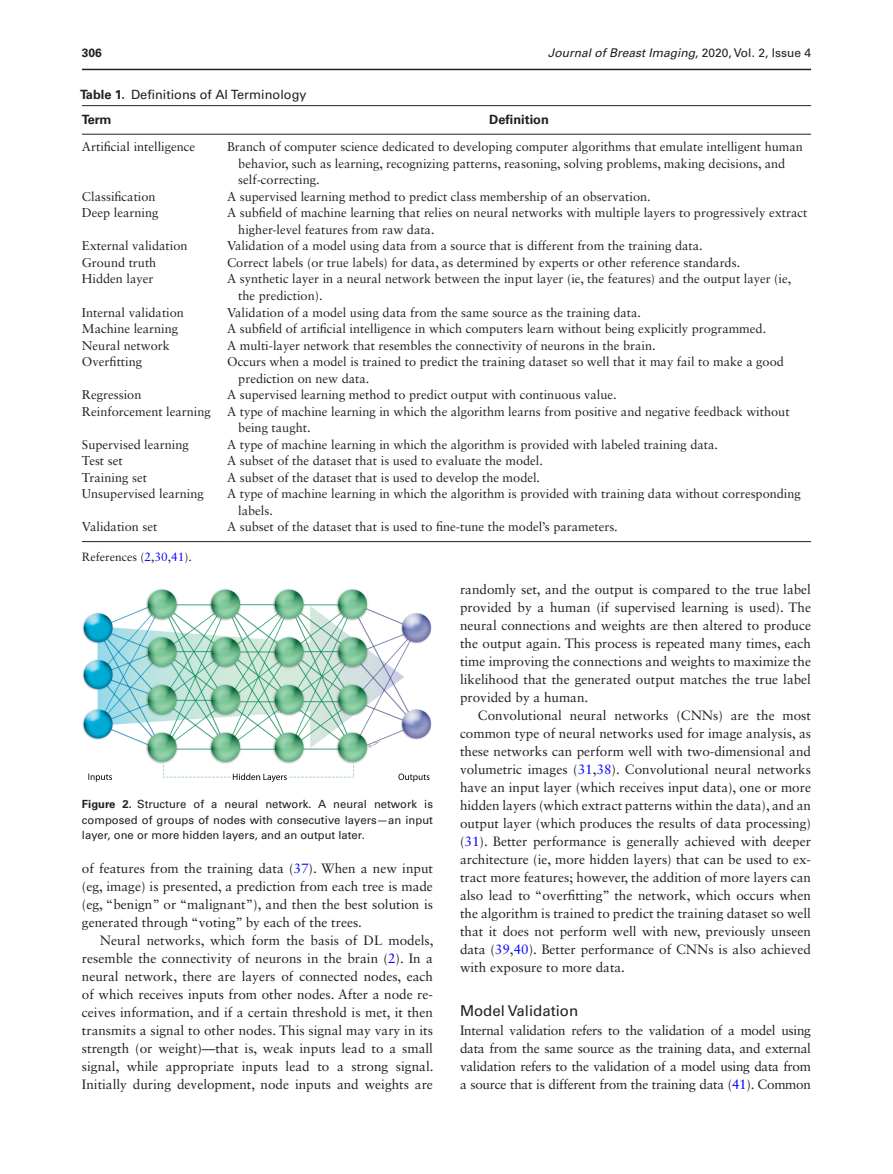
<style>
.page{position:relative;width:893px;height:1174px;background:#fff}
.page>*{position:absolute;margin:0;border:0;box-sizing:border-box;transform-origin:0 0}
.t1{font:15px "Univers LT Std";color:#231f20}
.t2{font:13.5px/18px "Sabon LT Std";color:#231f20;text-align:justify}
.t3{font:12.75px/16.5px "Sabon LT Std";color:#231f20}
.t4{font:12.75px/24.5px "Univers LT Std";color:#231f20}
.t5{font:700 12.75px "Univers LT Std";color:#231f20}
.t6{font:italic 12px "Univers LT Std";color:#231f20}
.t7{font:12px "Sabon LT Std";color:#231f20}
.t8{font:700 12px "Univers LT Std";color:#231f20}
.t9{font:11.25px/15.8px "Univers LT Std";color:#231f20;text-align:justify}
.s1{font-style:normal}
.s2{font-weight:700}
.s3{color:#00f}
</style>
<div class="page">
<hr style="left:82px;top:69px;width:729px;height:1px;background:#231f20">
<hr style="left:82px;top:105px;width:145px;height:1px;background:#231f20">
<hr style="left:82px;top:134px;width:145px;height:1px;background:#231f20">
<hr style="left:227px;top:105px;width:584px;height:1px;background:#231f20">
<hr style="left:227px;top:134px;width:584px;height:1px;background:#231f20">
<hr style="left:82px;top:541px;width:145px;height:1px;background:#231f20">
<hr style="left:227px;top:541px;width:584px;height:1px;background:#231f20">
<img style="left:82px;top:589px;width:350px;height:193px">
<p class="t8" style="left:82px;top:45px;width:22px">306</p>
<p class="t6" style="left:548px;top:45px;width:265px">Journal of Breast Imaging<span class="s1">, 2020, Vol. 2, Issue 4</span></p>
<p class="t4" style="left:80px;top:83px;width:228px"><span class="s2">Table 1.</span> Definitions of AI Terminology<br><span class="s2">Term</span></p>
<p class="t5" style="left:489px;top:112px;width:61px">Definition</p>
<p class="t3" style="left:82px;top:139px;width:115px">Artificial intelligence</p>
<p class="t3" style="left:238px;top:139px;width:566px;text-indent:-11px">Branch of computer science dedicated to developing computer algorithms that emulate intelligent human behavior, such as learning, recognizing patterns, reasoning, solving problems, making decisions, and self-correcting.</p>
<p class="t3" style="left:82px;top:188px;width:75px">Classification</p>
<p class="t3" style="left:227px;top:188px;width:425px">A supervised learning method to predict class membership of an observation.</p>
<p class="t3" style="left:82px;top:205px;width:78px">Deep learning</p>
<p class="t3" style="left:238px;top:205px;width:570px;text-indent:-11px">A subfield of machine learning that relies on neural networks with multiple layers to progressively extract higher-level features from raw data.</p>
<p class="t3" style="left:82px;top:238px;width:107px">External validation</p>
<p class="t3" style="left:227px;top:238px;width:477px">Validation of a model using data from a source that is different from the training data.</p>
<p class="t3" style="left:82px;top:254px;width:76px">Ground truth</p>
<p class="t3" style="left:227px;top:254px;width:515px">Correct labels (or true labels) for data, as determined by experts or other reference standards.</p>
<p class="t3" style="left:82px;top:271px;width:73px">Hidden layer</p>
<p class="t3" style="left:238px;top:271px;width:554px;text-indent:-11px">A synthetic layer in a neural network between the input layer (ie, the features) and the output layer (ie, the prediction).</p>
<p class="t3" style="left:82px;top:304px;width:104px">Internal validation</p>
<p class="t3" style="left:227px;top:304px;width:416px">Validation of a model using data from the same source as the training data.</p>
<p class="t3" style="left:82px;top:320px;width:98px">Machine learning</p>
<p class="t3" style="left:227px;top:320px;width:541px">A subfield of artificial intelligence in which computers learn without being explicitly programmed.</p>
<p class="t3" style="left:82px;top:337px;width:89px">Neural network</p>
<p class="t3" style="left:227px;top:337px;width:430px">A multi-layer network that resembles the connectivity of neurons in the brain.</p>
<p class="t3" style="left:82px;top:353px;width:62px">Overfitting</p>
<p class="t3" style="left:238px;top:353px;width:547px;text-indent:-11px">Occurs when a model is trained to predict the training dataset so well that it may fail to make a good prediction on new data.</p>
<p class="t3" style="left:82px;top:386px;width:61px">Regression</p>
<p class="t3" style="left:227px;top:386px;width:391px">A supervised learning method to predict output with continuous value.</p>
<p class="t3" style="left:82px;top:403px;width:130px">Reinforcement learning</p>
<p class="t3" style="left:238px;top:403px;width:553px;text-indent:-11px">A type of machine learning in which the algorithm learns from positive and negative feedback without being taught.</p>
<p class="t3" style="left:82px;top:436px;width:108px">Supervised learning</p>
<p class="t3" style="left:227px;top:436px;width:492px">A type of machine learning in which the algorithm is provided with labeled training data.</p>
<p class="t3" style="left:82px;top:452px;width:42px">Test set</p>
<p class="t3" style="left:227px;top:452px;width:317px">A subset of the dataset that is used to evaluate the model.</p>
<p class="t3" style="left:82px;top:469px;width:67px">Training set</p>
<p class="t3" style="left:227px;top:469px;width:315px">A subset of the dataset that is used to develop the model.</p>
<p class="t3" style="left:82px;top:485px;width:123px">Unsupervised learning</p>
<p class="t3" style="left:238px;top:485px;width:564px;text-indent:-11px">A type of machine learning in which the algorithm is provided with training data without corresponding labels.</p>
<p class="t3" style="left:82px;top:518px;width:77px">Validation set</p>
<p class="t3" style="left:227px;top:518px;width:392px">A subset of the dataset that is used to fine-tune the model’s parameters.</p>
<p class="t7" style="left:82px;top:550px;width:112px">References (<span class="s3">2</span>,<span class="s3">30</span>,<span class="s3">41</span>).</p>
<p class="t9" style="left:82px;top:796px;width:352px"><span class="s2">Figure 2.</span> Structure of a neural network. A neural network is composed of groups of nodes with consecutive layers—an input layer, one or more hidden layers, and an output later.</p>
<p class="t2" style="left:82px;top:859px;width:353px">of features from the training data (<span class="s3">37</span>). When a new input (eg, image) is presented, a prediction from each tree is made (eg, “benign” or “malignant”), and then the best solution is generated through “voting” by each of the trees.</p>
<p class="t2" style="left:82px;top:931px;width:353px;text-indent:18px">Neural networks, which form the basis of DL models, resemble the connectivity of neurons in the brain (<span class="s3">2</span>). In a neural network, there are layers of connected nodes, each of which receives inputs from other nodes. After a node re&shy;ceives information, and if a certain threshold is met, it then transmits a signal to other nodes. This signal may vary in its strength (or weight)—that is, weak inputs lead to a small signal, while appropriate inputs lead to a strong signal.<br>Initially during development, node inputs and weights are</p>
<p class="t2" style="left:460px;top:580px;width:353px">randomly set, and the output is compared to the true label provided by a human (if supervised learning is used). The neural connections and weights are then altered to produce the output again. This process is repeated many times, each time improving the connections and weights to maximize the likelihood that the generated output matches the true label provided by a human.</p>
<p class="t2" style="left:460px;top:706px;width:353px;text-indent:18px">Convolutional neural networks (CNNs) are the most common type of neural networks used for image analysis, as these networks can perform well with two-dimensional and volumetric images (<span class="s3">31</span>,<span class="s3">38</span>). Convolutional neural networks have an input layer (which receives input data), one or more hidden layers (which extract patterns within the data), and an output layer (which produces the results of data processing) (<span class="s3">31</span>). Better performance is generally achieved with deeper architecture (ie, more hidden layers) that can be used to ex&shy;tract more features; however, the addition of more layers can also lead to “overfitting” the network, which occurs when the algorithm is trained to predict the training dataset so well that it does not perform well with new, previously unseen data (<span class="s3">39</span>,<span class="s3">40</span>). Better performance of CNNs is also achieved with exposure to more data.</p>
<p class="t1" style="left:460px;top:1001px;width:120px">Model Validation</p>
<p class="t2" style="left:460px;top:1021px;width:353px">Internal validation refers to the validation of a model using data from the same source as the training data, and external validation refers to the validation of a model using data from a source that is different from the training data (<span class="s3">41</span>). Common</p>
</div>
